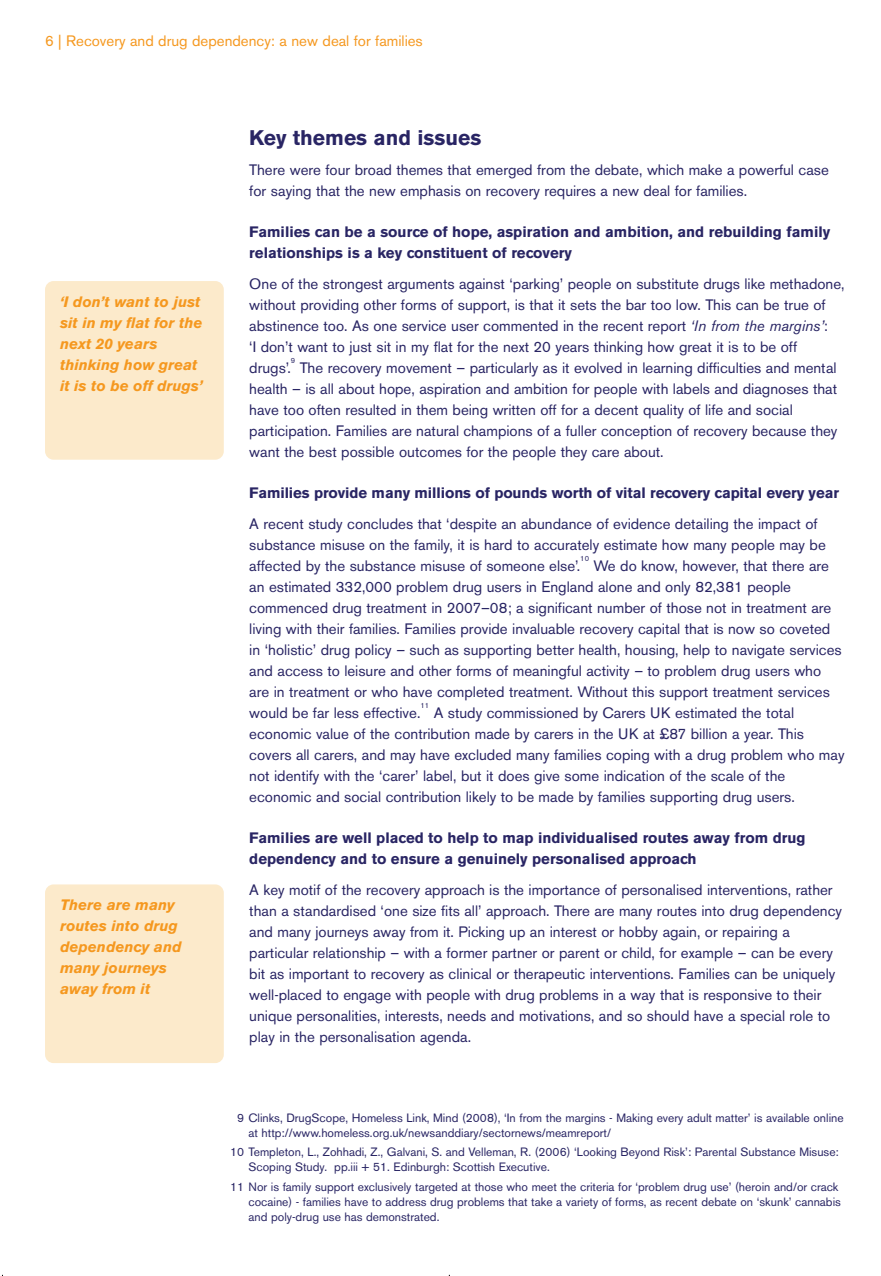
<style>
.page{position:relative;width:881px;height:1276px;background:#fff}
.page>*{position:absolute;margin:0;border:0;box-sizing:border-box;transform-origin:0 0}
.t1{font:700 21px "Akzidenz Grotesk BE";color:#292564}
.t2{font:15px/21px "Akzidenz Grotesk BE";color:#292564}
.t3{font:700 15px/21px "Akzidenz Grotesk BE";color:#292564}
.t4{font:italic 700 15px/21px "Akzidenz Grotesk BE";color:#f5981f}
.t5{font:15px "Akzidenz Grotesk BE";color:#f5981f}
.t6{font:12px/15px "Akzidenz Grotesk BE";color:#292564}
.t7{font:7.5px "Akzidenz Grotesk BE";color:#292564}
.s1{font-style:italic}
</style>
<div class="page">
<svg style="left:2px;top:281px;width:448px;height:995px"></svg>
<p class="t5" style="left:45px;top:35px;width:379px">6 | Recovery and drug dependency: a new deal for families</p>
<p class="t4" style="left:60px;top:292px;width:144px">‘I don’t want to just sit in my flat for the next 20 years thinking how great it is to be off drugs’</p>
<p class="t4" style="left:60px;top:895px;width:123px">There are many routes into drug dependency and many journeys away from it</p>
<h1 class="t1" style="left:249px;top:130px;width:233px">Key themes and issues</h1>
<p class="t2" style="left:249px;top:161px;width:580px">There were four broad themes that emerged from the debate, which make a powerful case for saying that the new emphasis on recovery requires a new deal for families.</p>
<p class="t3" style="left:249px;top:222px;width:582px">Families can be a source of hope, aspiration and ambition, and rebuilding family relationships is a key constituent of recovery</p>
<p class="t2" style="left:249px;top:275px;width:596px">One of the strongest arguments against ‘parking’ people on substitute drugs like methadone, without providing other forms of support, is that it sets the bar too low. This can be true of abstinence too. As one service user commented in the recent report <span class="s1">‘In from the margins’</span>:<br>‘I don’t want to just sit in my flat for the next 20 years thinking how great it is to be off<br>drugs’.</p>
<p class="t7" style="left:291px;top:357px;width:6px">9</p>
<p class="t2" style="left:249px;top:359px;width:589px;text-indent:50px">The recovery movement – particularly as it evolved in learning difficulties and mental health – is all about hope, aspiration and ambition for people with labels and diagnoses that have too often resulted in them being written off for a decent quality of life and social participation. Families are natural champions of a fuller conception of recovery because they want the best possible outcomes for the people they care about.</p>
<p class="t3" style="left:249px;top:483px;width:591px">Families provide many millions of pounds worth of vital recovery capital every year</p>
<p class="t2" style="left:249px;top:515px;width:578px">A recent study concludes that ‘despite an abundance of evidence detailing the impact of substance misuse on the family, it is hard to accurately estimate how many people may be affected by the substance misuse of someone else’.</p>
<p class="t7" style="left:580px;top:555px;width:10px">10</p>
<p class="t2" style="left:249px;top:557px;width:593px;text-indent:344px">We do know, however, that there are an estimated 332,000 problem drug users in England alone and only 82,381 people commenced drug treatment in 2007–08; a significant number of those not in treatment are living with their families. Families provide invaluable recovery capital that is now so coveted in ‘holistic’ drug policy – such as supporting better health, housing, help to navigate services and access to leisure and other forms of meaningful activity – to problem drug users who are in treatment or who have completed treatment. Without this support treatment services would be far less effective.</p>
<p class="t7" style="left:420px;top:702px;width:10px">11</p>
<p class="t2" style="left:249px;top:704px;width:596px;text-indent:184px">A study commissioned by Carers UK estimated the total economic value of the contribution made by carers in the UK at £87 billion a year. This covers all carers, and may have excluded many families coping with a drug problem who may not identify with the ‘carer’ label, but it does give some indication of the scale of the economic and social contribution likely to be made by families supporting drug users.</p>
<p class="t3" style="left:249px;top:828px;width:557px">Families are well placed to help to map individualised routes away from drug dependency and to ensure a genuinely personalised approach</p>
<p class="t2" style="left:249px;top:881px;width:594px">A key motif of the recovery approach is the importance of personalised interventions, rather than a standardised ‘one size fits all’ approach. There are many routes into drug dependency and many journeys away from it. Picking up an interest or hobby again, or repairing a particular relationship – with a former partner or parent or child, for example – can be every bit as important to recovery as clinical or therapeutic interventions. Families can be uniquely well-placed to engage with people with drug problems in a way that is responsive to their unique personalities, interests, needs and motivations, and so should have a special role to play in the personalisation agenda.</p>
<p class="t6" style="left:248px;top:1111px;width:596px;text-indent:-11px">9 Clinks, DrugScope, Homeless Link, Mind (2008), ‘In from the margins - Making every adult matter’ is available online at http://www.homeless.org.uk/newsanddiary/sectornews/meamreport/</p>
<p class="t6" style="left:248px;top:1146px;width:591px;text-indent:-18px">10 Templeton, L., Zohhadi, Z., Galvani, S. and Velleman, R. (2006) ‘Looking Beyond Risk’: Parental Substance Misuse:<br>Scoping Study. pp.iii + 51. Edinburgh: Scottish Executive.</p>
<p class="t6" style="left:248px;top:1180px;width:593px;text-indent:-18px">11 Nor is family support exclusively targeted at those who meet the criteria for ‘problem drug use’ (heroin and/or crack cocaine) - families have to address drug problems that take a variety of forms, as recent debate on ‘skunk’ cannabis and poly-drug use has demonstrated.</p>
</div>
